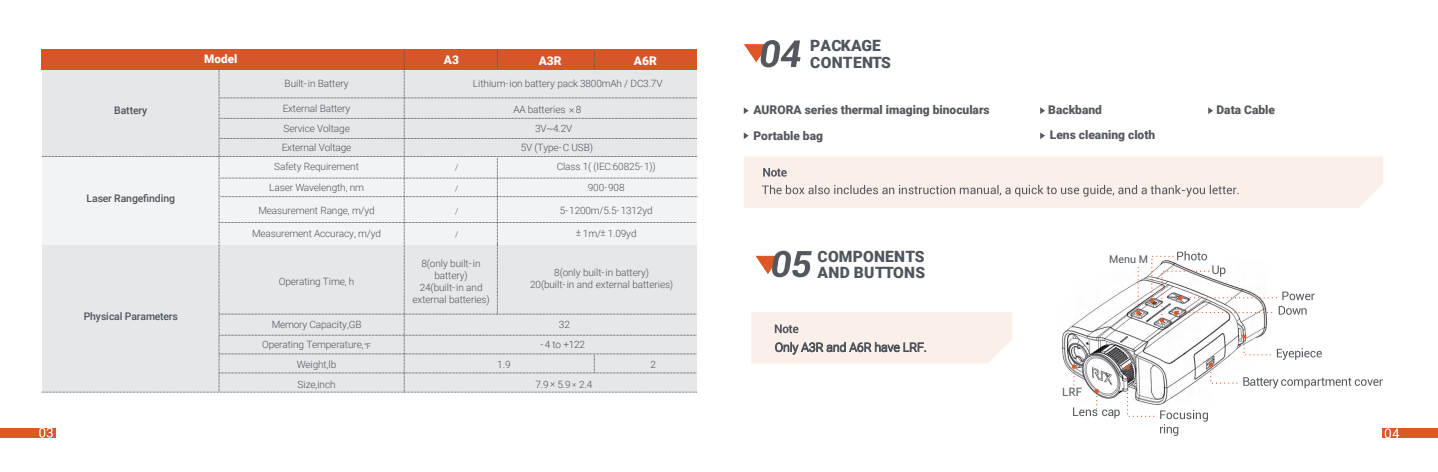
<style>
.page{position:relative;width:1438px;height:472px;background:#fff}
.page>*{position:absolute;margin:0;border:0;box-sizing:border-box;transform-origin:0 0}
.t1{font:900 15.6px/16.5px "Roboto";letter-spacing:.015em;color:#4e555c}
.t2{font:300 12.15px "Roboto";color:#54585e}
.t3{font:900 12px/24.8px "Roboto";color:#54585e}
.t4{font:900 12px "Roboto";color:#fff}
.t5{font:900 11.7px "Roboto";color:#fff}
.t6{font:11.4px "Roboto";color:#54585e}
.t7{font:10.65px "Roboto";color:#54585e}
.t8{font:500 10.5px "Roboto";letter-spacing:-.01em;color:#4e555c}
.t9{font:300 10.05px/11.9px "Roboto";letter-spacing:-.015em;color:#4e555c;text-align:center}
.t10{font:300 8.25px "Roboto";color:#4e555c}
.s1{font-size:8.25px}
.s2{font-family:"Alibaba Pu Hui Ti R";font-size:12px}
</style>
<div class="page">
<div style="left:1382px;top:428px;width:55px;height:10px;background:#de5827"></div>
<svg style="left:1384px;top:428px;width:14px;height:10px"></svg>
<div style="left:0;top:428px;width:55px;height:10px;background:#de5827"></div>
<svg style="left:39px;top:428px;width:14px;height:10px"></svg>
<svg style="left:744px;top:40px;width:56px;height:27px"></svg>
<svg style="left:743px;top:107px;width:5px;height:7px"></svg>
<svg style="left:743px;top:132px;width:5px;height:7px"></svg>
<svg style="left:1208px;top:107px;width:4px;height:7px"></svg>
<svg style="left:1040px;top:107px;width:4px;height:7px"></svg>
<svg style="left:1040px;top:132px;width:4px;height:7px"></svg>
<div style="left:744px;top:156px;width:638px;height:52px;background:#fbefea"></div>
<svg style="left:763px;top:168px;width:23px;height:9px"></svg>
<svg style="left:762px;top:185px;width:476px;height:12px;background:#d8d0cd"></svg>
<img style="left:1062px;top:274px;width:203px;height:120px">
<svg style="left:1136px;top:267px;width:4px;height:48px"></svg>
<svg style="left:1276px;top:348px;width:45px;height:12px"></svg>
<svg style="left:1241px;top:334px;width:29px;height:21px"></svg>
<svg style="left:1243px;top:377px;width:139px;height:11px"></svg>
<svg style="left:1125px;top:363px;width:112px;height:73px"></svg>
<svg style="left:1071px;top:365px;width:48px;height:53px"></svg>
<svg style="left:1149px;top:251px;width:165px;height:71px"></svg>
<svg style="left:755px;top:251px;width:56px;height:26px"></svg>
<div style="left:41px;top:49px;width:656px;height:21px;background:#d55729"></div>
<svg style="left:42px;top:50px;width:655px;height:343px"></svg>
<svg style="left:751px;top:312px;width:261px;height:52px;background:#f0e5e1"></svg>
<p class="t8" style="left:114px;top:103px;width:34px">Battery</p>
<p class="t8" style="left:87px;top:190px;width:90px">Laser Rangefinding</p>
<p class="t8" style="left:84px;top:309px;width:96px">Physical Parameters</p>
<p class="t5" style="left:204px;top:51px;width:34px">Model</p>
<p class="t4" style="left:444px;top:51px;width:17px">A3</p>
<p class="t4" style="left:538px;top:52px;width:24px">A3R</p>
<p class="t4" style="left:634px;top:52px;width:24px">A6R</p>
<p class="t9" style="left:284px;top:77px;width:65px">Built-in Battery</p>
<p class="t9" style="left:473px;top:77px;width:191px">Lithium-ion battery pack 3800mAh / DC3.7V</p>
<p class="t9" style="left:283px;top:102px;width:69px">External Battery</p>
<p class="t9" style="left:513px;top:103px;width:69px">AA batteries × 8</p>
<p class="t9" style="left:283px;top:122px;width:68px">Service Voltage</p>
<p class="t9" style="left:535px;top:122px;width:39px">3V~4.2V</p>
<p class="t9" style="left:282px;top:141px;width:71px">External Voltage</p>
<p class="t9" style="left:521px;top:141px;width:74px">5V (Type-C USB)</p>
<p class="t9" style="left:274px;top:160px;width:86px">Safety Requirement</p>
<p class="t10" style="left:455px;top:161px;width:5px">/</p>
<p class="t9" style="left:556px;top:160px;width:100px">Class 1( (IEC:60825-1))</p>
<p class="t9" style="left:269px;top:181px;width:97px">Laser Wavelength, nm</p>
<p class="t10" style="left:455px;top:182px;width:5px">/</p>
<p class="t9" style="left:588px;top:181px;width:38px">900-908</p>
<p class="t9" style="left:258px;top:204px;width:118px">Measurement Range, m/yd</p>
<p class="t10" style="left:455px;top:205px;width:5px">/</p>
<p class="t9" style="left:559px;top:204px;width:94px">5-1200m/5.5-1312yd</p>
<p class="t9" style="left:252px;top:227px;width:130px">Measurement Accuracy, m/yd</p>
<p class="t10" style="left:455px;top:229px;width:5px">/</p>
<p class="t9" style="left:576px;top:227px;width:62px">± 1m/± 1.09yd</p>
<p class="t9" style="left:279px;top:275px;width:77px">Operating Time, h</p>
<p class="t9" style="left:412px;top:257px;width:79px">8(only built-in battery)<br>24(built-in and external batteries)</p>
<p class="t9" style="left:530px;top:265px;width:144px;line-height:12.6px">8(only built-in battery)<br>20(built-in and external batteries)</p>
<p class="t9" style="left:272px;top:318px;width:91px">Memory Capacity,GB</p>
<p class="t9" style="left:559px;top:318px;width:12px">32</p>
<p class="t9" style="left:262px;top:338px;width:110px">Operating Temperature,<span class="s1">°</span><sub>F</sub></p>
<p class="t9" style="left:540px;top:338px;width:46px">-4 to +122</p>
<p class="t9" style="left:297px;top:358px;width:41px">Weight,lb</p>
<p class="t9" style="left:497px;top:358px;width:15px">1.9</p>
<p class="t9" style="left:650px;top:358px;width:7px">2</p>
<p class="t9" style="left:297px;top:378px;width:39px">Size,inch</p>
<p class="t9" style="left:535px;top:378px;width:58px">7.9 × 5.9 <span class="s1">×</span> 2.4</p>
<h1 class="t1" style="left:810px;top:37px;width:82px">PACKAGE<br>CONTENTS</h1>
<p class="t3" style="left:753px;top:97px;width:238px">AURORA series thermal imaging binoculars</p>
<p class="t3" style="left:753px;top:123px;width:71px">Portable bag</p>
<h1 class="t1" style="left:817px;top:247px;width:109px">COMPONENTS<br>AND BUTTONS</h1>
<p class="t2" style="left:774px;top:339px;width:153px">Only A3R and A6R have LRF.</p>
<p class="t3" style="left:1048px;top:97px;width:108px">Backband<br>Lens cleaning cloth</p>
<p class="t3" style="left:1216px;top:97px;width:60px">Data Cable</p>
<p class="t7" style="left:1109px;top:252px;width:40px">Menu M</p>
<p class="t6" style="left:1061px;top:384px;width:21px">L<span class="s2">R</span>F</p>
</div>
